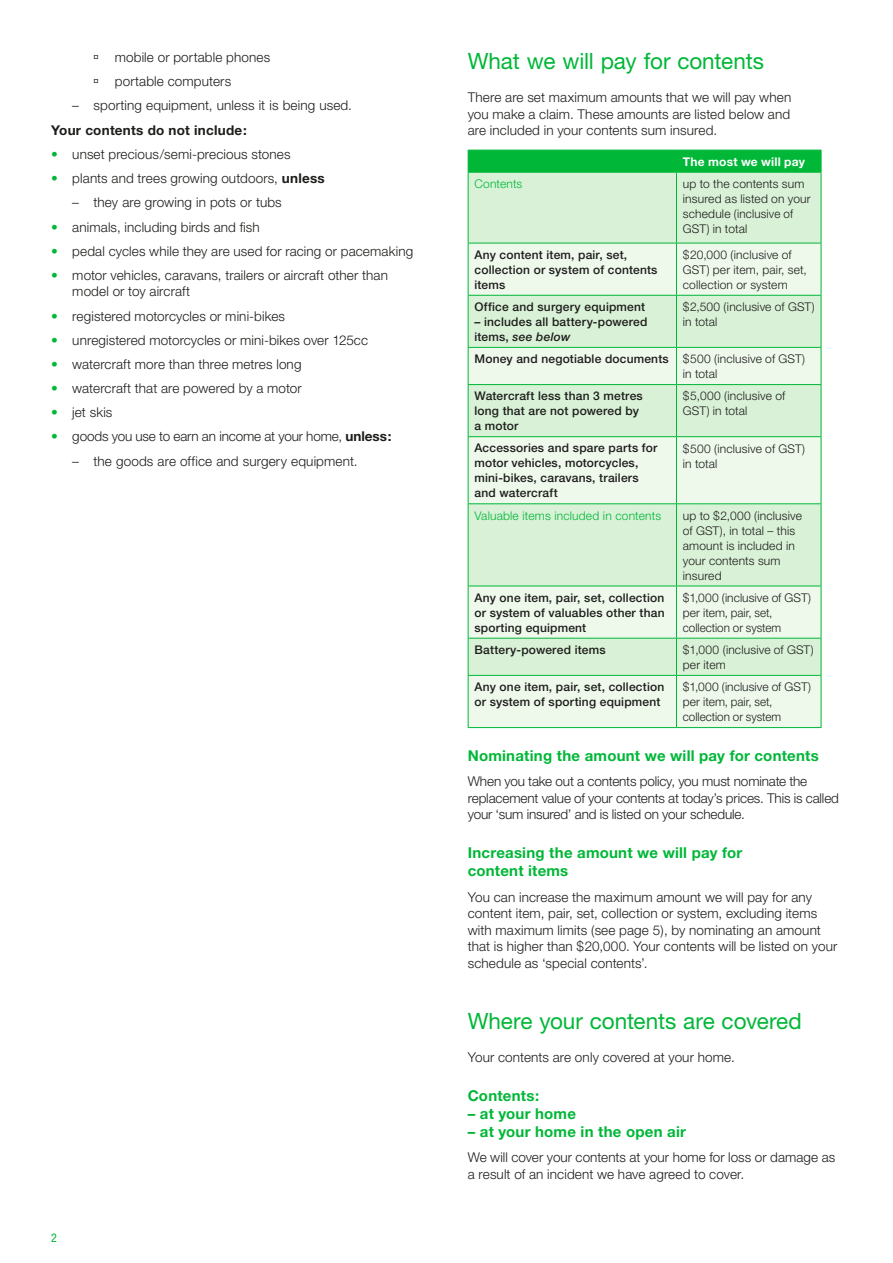
<style>
.page{position:relative;width:893px;height:1263px;background:#fff}
.page>*{position:absolute;margin:0;border:0;box-sizing:border-box;transform-origin:0 0}
.t1{font:22.5px "Helvetica Neue";letter-spacing:-.005em;color:#00b737}
.t2{font:700 15px/18px "Helvetica Neue";letter-spacing:.015em;color:#00b737}
.t3{font:300 13.5px/16.5px "Helvetica Neue";letter-spacing:.01em;color:#1d1d1b}
.t4{font:300 13.5px/16.5px "Helvetica Neue";letter-spacing:-.01em;color:#1d1d1b}
.t5{font:700 13.5px "Helvetica Neue";letter-spacing:.02em;color:#1d1d1b}
.t6{font:500 12px/15px "Helvetica Neue";letter-spacing:.015em;color:#1d1d1b}
.t7{font:300 12px/15px "Helvetica Neue";letter-spacing:.01em;color:#1d1d1b}
.t8{font:300 12px "Helvetica Neue";letter-spacing:.015em;color:#00b737}
.t9{font:700 12px "Helvetica Neue";letter-spacing:.02em;color:#fff}
.t10{font:condensed 12px "Helvetica Neue";color:#00b737}
.s1{color:#00b737}
.s2{font-weight:700}
.s3{font-style:italic}
.s4{font-weight:300}
</style>
<div class="page">
<div style="left:469px;top:296px;width:352px;height:51px;background:#d9f1d7"></div>
<svg style="left:469px;top:348px;width:352px;height:379px;background:#e3f4e1"></svg>
<svg style="left:468px;top:150px;width:354px;height:145px;background:#bdeac4"></svg>
<hr style="left:468px;top:173px;width:1px;height:70px;background:#00b737">
<hr style="left:468px;top:172px;width:208px;height:1px;background:#00b737">
<hr style="left:676px;top:173px;width:1px;height:70px;background:#00b737">
<hr style="left:676px;top:172px;width:145px;height:1px;background:#00b737">
<hr style="left:821px;top:173px;width:1px;height:70px;background:#00b737">
<hr style="left:468px;top:243px;width:1px;height:52px;background:#00b737">
<hr style="left:468px;top:243px;width:208px;height:1px;background:#00b737">
<hr style="left:676px;top:243px;width:1px;height:52px;background:#00b737">
<hr style="left:676px;top:243px;width:145px;height:1px;background:#00b737">
<hr style="left:821px;top:243px;width:1px;height:52px;background:#00b737">
<hr style="left:468px;top:296px;width:1px;height:51px;background:#00b737">
<hr style="left:468px;top:295px;width:208px;height:1px;background:#00b737">
<hr style="left:676px;top:296px;width:1px;height:51px;background:#00b737">
<hr style="left:676px;top:295px;width:145px;height:1px;background:#00b737">
<hr style="left:821px;top:296px;width:1px;height:51px;background:#00b737">
<hr style="left:468px;top:348px;width:1px;height:36px;background:#00b737">
<hr style="left:468px;top:347px;width:208px;height:1px;background:#00b737">
<hr style="left:676px;top:348px;width:1px;height:36px;background:#00b737">
<hr style="left:676px;top:347px;width:145px;height:1px;background:#00b737">
<hr style="left:821px;top:348px;width:1px;height:36px;background:#00b737">
<hr style="left:468px;top:385px;width:1px;height:51px;background:#00b737">
<hr style="left:468px;top:384px;width:208px;height:1px;background:#00b737">
<hr style="left:676px;top:385px;width:1px;height:51px;background:#00b737">
<hr style="left:676px;top:384px;width:145px;height:1px;background:#00b737">
<hr style="left:821px;top:385px;width:1px;height:51px;background:#00b737">
<hr style="left:468px;top:437px;width:1px;height:66px;background:#00b737">
<hr style="left:468px;top:436px;width:208px;height:1px;background:#00b737">
<hr style="left:676px;top:437px;width:1px;height:66px;background:#00b737">
<hr style="left:676px;top:436px;width:145px;height:1px;background:#00b737">
<hr style="left:821px;top:437px;width:1px;height:66px;background:#00b737">
<hr style="left:468px;top:504px;width:1px;height:82px;background:#00b737">
<hr style="left:468px;top:503px;width:208px;height:1px;background:#00b737">
<hr style="left:676px;top:504px;width:1px;height:82px;background:#00b737">
<hr style="left:676px;top:503px;width:145px;height:1px;background:#00b737">
<hr style="left:821px;top:504px;width:1px;height:82px;background:#00b737">
<hr style="left:468px;top:586px;width:1px;height:52px;background:#00b737">
<hr style="left:468px;top:586px;width:208px;height:1px;background:#00b737">
<hr style="left:676px;top:586px;width:1px;height:52px;background:#00b737">
<hr style="left:676px;top:586px;width:145px;height:1px;background:#00b737">
<hr style="left:821px;top:586px;width:1px;height:52px;background:#00b737">
<hr style="left:468px;top:638px;width:1px;height:37px;background:#00b737">
<hr style="left:468px;top:638px;width:208px;height:1px;background:#00b737">
<hr style="left:676px;top:638px;width:1px;height:37px;background:#00b737">
<hr style="left:676px;top:638px;width:145px;height:1px;background:#00b737">
<hr style="left:821px;top:638px;width:1px;height:37px;background:#00b737">
<hr style="left:468px;top:676px;width:1px;height:51px;background:#00b737">
<hr style="left:468px;top:675px;width:208px;height:1px;background:#00b737">
<hr style="left:468px;top:727px;width:208px;height:1px;background:#00b737">
<hr style="left:676px;top:676px;width:1px;height:51px;background:#00b737">
<hr style="left:676px;top:675px;width:145px;height:1px;background:#00b737">
<hr style="left:821px;top:676px;width:1px;height:51px;background:#00b737">
<hr style="left:676px;top:727px;width:145px;height:1px;background:#00b737">
<p class="t3" style="left:94px;top:48px;width:178px">→ mobile or portable phones</p>
<p class="t3" style="left:94px;top:72px;width:139px">→ portable computers</p>
<p class="t3" style="left:72px;top:97px;width:281px">– sporting equipment, unless it is being used.</p>
<p class="t5" style="left:51px;top:122px;width:197px">Your contents do not include:</p>
<p class="t3" style="left:51px;top:146px;width:241px"><span class="s1">•</span> unset precious/semi-precious stones</p>
<p class="t3" style="left:51px;top:170px;width:275px"><span class="s1">•</span> plants and trees growing outdoors, <span class="s2">unless</span></p>
<p class="t3" style="left:72px;top:194px;width:211px">– they are growing in pots or tubs</p>
<p class="t3" style="left:51px;top:218px;width:210px"><span class="s1">•</span> animals, including birds and fish</p>
<p class="t3" style="left:51px;top:242px;width:364px"><span class="s1">•</span> pedal cycles while they are used for racing or pacemaking</p>
<p class="t3" style="left:72px;top:267px;width:317px;text-indent:-21px"><span class="s1">•</span> motor vehicles, caravans, trailers or aircraft other than model or toy aircraft</p>
<p class="t3" style="left:51px;top:307px;width:236px"><span class="s1">•</span> registered motorcycles or mini-bikes</p>
<p class="t3" style="left:51px;top:331px;width:319px"><span class="s1">•</span> unregistered motorcycles or mini-bikes over 125cc</p>
<p class="t3" style="left:51px;top:355px;width:252px"><span class="s1">•</span> watercraft more than three metres long</p>
<p class="t3" style="left:51px;top:380px;width:252px"><span class="s1">•</span> watercraft that are powered by a motor</p>
<p class="t3" style="left:51px;top:404px;width:63px"><span class="s1">•</span> jet skis</p>
<p class="t4" style="left:51px;top:428px;width:342px"><span class="s1">•</span> goods you use to earn an income at your home, <span class="s2">unless:</span></p>
<p class="t3" style="left:72px;top:453px;width:287px">– the goods are office and surgery equipment.</p>
<p class="t10" style="left:51px;top:1231px;width:7px">2</p>
<h1 class="t1" style="left:468px;top:47px;width:298px">What we will pay for contents</h1>
<p class="t3" style="left:468px;top:89px;width:325px;text-align:justify">There are set maximum amounts that we will pay when you make a claim. These amounts are listed below and are included in your contents sum insured.</p>
<p class="t9" style="left:683px;top:154px;width:124px">The most we will pay</p>
<p class="t8" style="left:474px;top:176px;width:49px">Contents</p>
<p class="t7" style="left:683px;top:176px;width:129px">up to the contents sum insured as listed on your schedule (inclusive of<br>GST) in total</p>
<p class="t6" style="left:474px;top:247px;width:184px">Any content item, pair, set, collection or system of contents items</p>
<p class="t7" style="left:683px;top:247px;width:126px">$20,000 (inclusive of<br>GST) per item, pair, set, collection or system</p>
<p class="t6" style="left:474px;top:299px;width:172px">Office and surgery equipment</p>
<p class="t6" style="left:474px;top:314px;width:174px">– includes all battery-powered items, <span class="s3">see below</span></p>
<p class="t7" style="left:683px;top:299px;width:133px">$2,500 (inclusive of GST) in total</p>
<p class="t6" style="left:683px;top:351px;width:124px;text-indent:-208px">Money and negotiable documents <span class="s4">$500 (inclusive of GST) in total</span></p>
<p class="t6" style="left:474px;top:388px;width:170px">Watercraft less than 3 metres long that are not powered by a motor</p>
<p class="t7" style="left:683px;top:388px;width:104px">$5,000 (inclusive of<br>GST) in total</p>
<p class="t6" style="left:474px;top:440px;width:184px">Accessories and spare parts for motor vehicles, motorcycles, mini-bikes, caravans, trailers and watercraft</p>
<p class="t7" style="left:683px;top:440px;width:124px">$500 (inclusive of GST) in total</p>
<p class="t8" style="left:474px;top:508px;width:188px">Valuable items included in contents</p>
<p class="t7" style="left:683px;top:508px;width:121px">up to $2,000 (inclusive of GST), in total – this amount is included in your contents sum insured</p>
<p class="t6" style="left:474px;top:590px;width:192px;text-align:justify">Any one item, pair, set, collection or system of valuables other than sporting equipment</p>
<p class="t7" style="left:683px;top:590px;width:130px">$1,000 (inclusive of GST) per item, pair, set, collection or system</p>
<p class="t6" style="left:474px;top:642px;width:133px">Battery-powered items</p>
<p class="t7" style="left:683px;top:642px;width:132px">$1,000 (inclusive of GST) per item</p>
<p class="t6" style="left:474px;top:679px;width:191px">Any one item, pair, set, collection or system of sporting equipment</p>
<p class="t7" style="left:683px;top:679px;width:130px">$1,000 (inclusive of GST) per item, pair, set, collection or system</p>
<p class="t2" style="left:468px;top:746px;width:352px">Nominating the amount we will pay for contents</p>
<p class="t4" style="left:468px;top:773px;width:373px">When you take out a contents policy, you must nominate the replacement value of your contents at today’s prices. This is called your ‘sum insured’ and is listed on your schedule.</p>
<p class="t2" style="left:468px;top:844px;width:276px">Increasing the amount we will pay for content items</p>
<p class="t3" style="left:468px;top:888px;width:371px">You can increase the maximum amount we will pay for any content item, pair, set, collection or system, excluding items with maximum limits (see page 5), by nominating an amount that is higher than $20,000. Your contents will be listed on your schedule as ‘special contents’.</p>
<h1 class="t1" style="left:468px;top:1007px;width:336px">Where your contents are covered</h1>
<p class="t3" style="left:468px;top:1049px;width:268px">Your contents are only covered at your home.</p>
<p class="t2" style="left:468px;top:1086px;width:73px">Contents:</p>
<p class="t2" style="left:468px;top:1104px;width:110px">– at your home</p>
<p class="t2" style="left:468px;top:1122px;width:220px">– at your home in the open air</p>
<p class="t3" style="left:468px;top:1149px;width:369px">We will cover your contents at your home for loss or damage as a result of an incident we have agreed to cover.</p>
</div>
